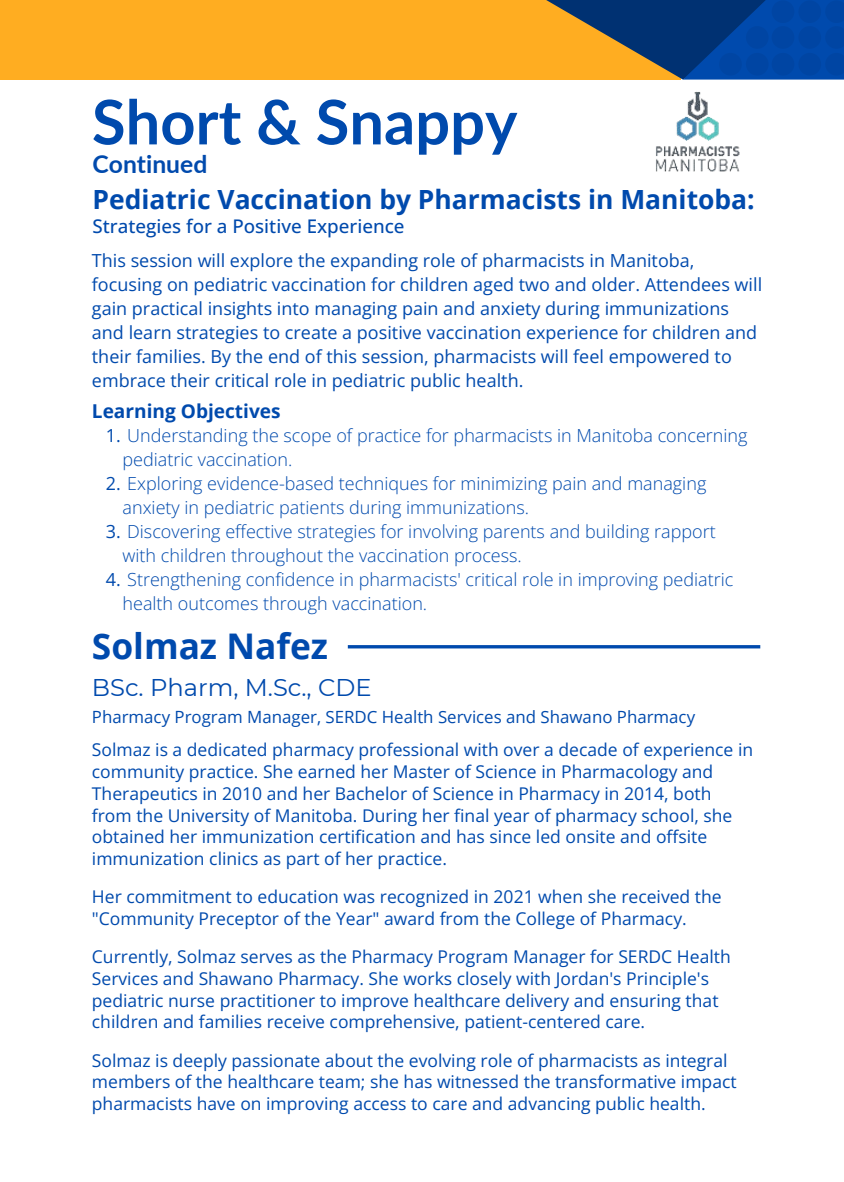
<style>
.page{position:relative;width:844px;height:1182px;background:#fff}
.page>*{position:absolute;margin:0;border:0;box-sizing:border-box;transform-origin:0 0}
.t1{font:700 61.43px "Lato";color:#004aad}
.t2{font:700 35.32px "Open Sans";color:#004aad}
.t3{font:700 26.32px "Open Sans";color:#004aad}
.t4{font:700 24.75px "Lato";color:#004aad}
.t5{font:24.07px "Montserrat";color:#004aad}
.t6{font:700 19.12px "Open Sans";color:#004aad}
.t7{font:500 18.68px "Open Sans";color:#004aad}
.t8{font:300 18px/24.1px "Open Sans";color:#004aad}
.t9{font:18px/24.1px "Open Sans";color:#004aad}
.t10{font:17.55px/21.8px "Open Sans";color:#004aad}
.t11{font:16.88px "Open Sans";color:#004aad}
.s1{font-weight:400}
</style>
<div class="page">
<div style="left:0;top:0;width:681px;height:80px;background:#ffad21"></div>
<svg style="left:546px;top:0;width:137px;height:80px"></svg>
<svg style="left:683px;top:0;width:161px;height:80px;background:#043d88"></svg>
<svg style="left:719px;top:0;width:125px;height:75px;background:#0044a1"></svg>
<img style="left:656px;top:91px;width:84px;height:81px">
<hr style="left:348px;top:645px;width:412px;height:3px;background:#004aad">
<h1 class="t1" style="left:92px;top:77px;width:427px">Short &amp; Snappy</h1>
<h3 class="t4" style="left:93px;top:145px;width:116px">Continued</h3>
<h3 class="t3" style="left:93px;top:181px;width:663px">Pediatric Vaccination by Pharmacists in Manitoba:</h3>
<p class="t7" style="left:93px;top:213px;width:314px">Strategies for a Positive Experience</p>
<p class="t9" style="left:92px;top:248px;width:672px">This session will explore the expanding role of pharmacists in Manitoba, focusing on pediatric vaccination for children aged two and older. Attendees will gain practical insights into managing pain and anxiety during immunizations and learn strategies to create a positive vaccination experience for children and their families. By the end of this session, pharmacists will feel empowered to embrace their critical role in pediatric public health.</p>
<p class="t6" style="left:92px;top:397px;width:190px">Learning Objectives</p>
<p class="t8" style="left:122px;top:423px;width:626px;text-indent:-17px"><span class="s1">1.</span> Understanding the scope of practice for pharmacists in Manitoba concerning pediatric vaccination.</p>
<p class="t8" style="left:122px;top:471px;width:585px;text-indent:-17px"><span class="s1">2.</span> Exploring evidence-based techniques for minimizing pain and managing anxiety in pediatric patients during immunizations.</p>
<p class="t8" style="left:122px;top:519px;width:595px;text-indent:-17px"><span class="s1">3.</span> Discovering effective strategies for involving parents and building rapport with children throughout the vaccination process.</p>
<p class="t8" style="left:122px;top:567px;width:612px;text-indent:-17px"><span class="s1">4.</span> Strengthening confidence in pharmacists' critical role in improving pediatric health outcomes through vaccination.</p>
<h2 class="t2" style="left:92px;top:621px;width:238px">Solmaz Nafez</h2>
<h3 class="t5" style="left:92px;top:670px;width:281px">BSc. Pharm, M.Sc., CDE</h3>
<p class="t11" style="left:92px;top:705px;width:605px">Pharmacy Program Manager, SERDC Health Services and Shawano Pharmacy</p>
<p class="t10" style="left:92px;top:738px;width:663px">Solmaz is a dedicated pharmacy professional with over a decade of experience in community practice. She earned her Master of Science in Pharmacology and Therapeutics in 2010 and her Bachelor of Science in Pharmacy in 2014, both from the University of Manitoba. During her final year of pharmacy school, she obtained her immunization certification and has since led onsite and offsite immunization clinics as part of her practice.</p>
<p class="t10" style="left:92px;top:885px;width:631px">Her commitment to education was recognized in 2021 when she received the "Community Preceptor of the Year" award from the College of Pharmacy.</p>
<p class="t10" style="left:92px;top:945px;width:640px">Currently, Solmaz serves as the Pharmacy Program Manager for SERDC Health Services and Shawano Pharmacy. She works closely with Jordan's Principle's pediatric nurse practitioner to improve healthcare delivery and ensuring that children and families receive comprehensive, patient-centered care.</p>
<p class="t10" style="left:92px;top:1048px;width:646px">Solmaz is deeply passionate about the evolving role of pharmacists as integral members of the healthcare team; she has witnessed the transformative impact pharmacists have on improving access to care and advancing public health.</p>
</div>
